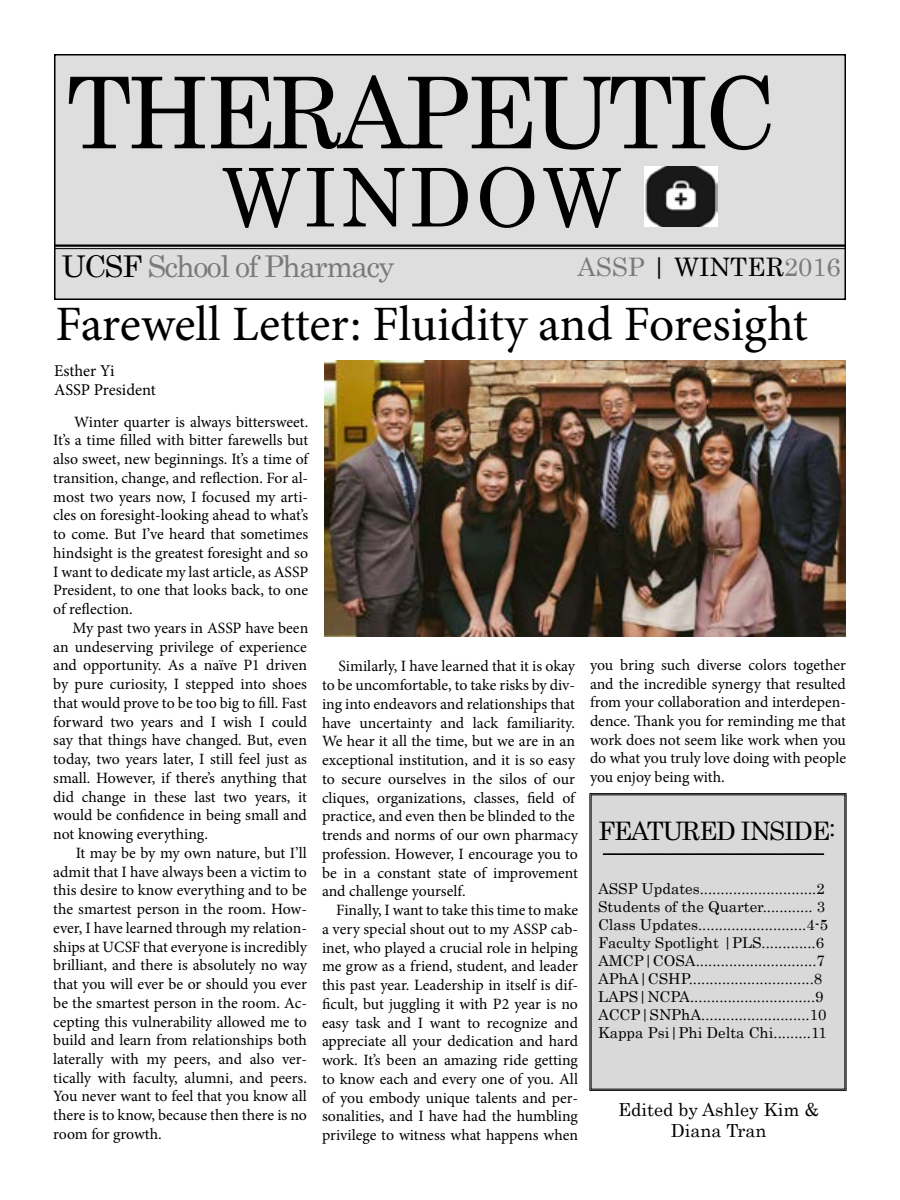
<style>
.page{position:relative;width:900px;height:1200px;background:#fff}
.page>*{position:absolute;margin:0;border:0;box-sizing:border-box;transform-origin:0 0}
.t1{font:99px "Century";letter-spacing:-.05em;color:#000}
.t2{font:81px "Century";letter-spacing:.04em;color:#000}
.t3{font:49.5px "Minion Pro";letter-spacing:-.005em;color:#000}
.t4{font:30px "Century";letter-spacing:-.05em;color:#7a7a7a}
.t5{font:25.5px "Century";color:#7a7a7a}
.t6{font:25.5px "Century";letter-spacing:-.05em;color:#000}
.t7{font:18px/21.6px "Century";color:#000;text-align:center}
.t8{font:16.5px/19.5px "Minion Pro";color:#000}
.t9{font:15.75px/18.8px "Minion Pro";letter-spacing:-.005em;color:#000;text-align:justify}
.t10{font:15px/18px "Century";color:#000}
.s1{color:#000}
</style>
<div class="page">
<div style="left:590px;top:793px;width:256px;height:298px;background:#d9d9d9"></div>
<div style="left:55px;top:55px;width:790px;height:244px;background:#dedede"></div>
<div style="left:54px;top:54px;width:792px;height:246px;border:2px solid #000"></div>
<hr style="left:54px;top:244px;width:792px;height:3px;background:#000">
<hr style="left:54px;top:248px;width:792px;height:1px;background:#000">
<svg style="left:603px;top:853px;width:221px;height:2px"></svg>
<img style="left:644px;top:166px;width:74px;height:60px">
<img style="left:324px;top:360px;width:522px;height:277px">
<h1 class="t1" style="left:66px;top:29px;width:711px">THERAPEUTIC</h1>
<h2 class="t2" style="left:221px;top:129px;width:402px">WINDOW</h2>
<h3 class="t5" style="left:577px;top:245px;width:265px">ASSP <span class="s1">| WINTER</span>2016</h3>
<h3 class="t4" style="left:62px;top:241px;width:335px"><span class="s1">UCSF</span> School of Pharmacy</h3>
<h3 class="t3" style="left:56px;top:292px;width:754px">Farewell Letter: Fluidity and Foresight</h3>
<p class="t8" style="left:54px;top:361px;width:103px">Esther Yi<br>ASSP President</p>
<p class="t9" style="left:53px;top:412px;width:257px;text-indent:21px">Winter quarter is always bittersweet.<br>It’s a time filled with bitter farewells but also sweet, new beginnings. It’s a time of transition, change, and reflection. For al&shy;most two years now, I focused my arti&shy;cles on foresight-looking ahead to what’s to come. But I’ve heard that sometimes hindsight is the greatest foresight and so I want to dedicate my last article, as ASSP President, to one that looks back, to one of reflection.</p>
<p class="t9" style="left:53px;top:619px;width:257px;text-indent:19px">My past two years in ASSP have been an undeserving privilege of experience and opportunity. As a naïve P1 driven by pure curiosity, I stepped into shoes that would prove to be too big to fill. Fast forward two years and I wish I could say that things have changed. But, even today, two years later, I still feel just as small. However, if there’s anything that did change in these last two years, it would be confidence in being small and not knowing everything.</p>
<p class="t9" style="left:53px;top:843px;width:255px;text-indent:23px">It may be by my own nature, but I’ll admit that I have always been a victim to this desire to know everything and to be the smartest person in the room. How&shy;ever, I have learned through my relation&shy;ships at UCSF that everyone is incredibly brilliant, and there is absolutely no way that you will ever be or should you ever be the smartest person in the room. Ac&shy;cepting this vulnerability allowed me to build and learn from relationships both laterally with my peers, and also ver&shy;tically with faculty, alumni, and peers.<br>You never want to feel that you know all there is to know, because then there is no room for growth.</p>
<p class="t9" style="left:322px;top:657px;width:258px;text-align:left;text-indent:17px">Similarly, I have learned that it is okay to be uncomfortable, to take risks by div&shy;ing into endeavors and relationships that have uncertainty and lack familiarity.<br>We hear it all the time, but we are in an exceptional institution, and it is so easy to secure ourselves in the silos of our cliques, organizations, classes, field of practice, and even then be blinded to the trends and norms of our own pharmacy profession. However, I encourage you to be in a constant state of improvement and challenge yourself.</p>
<p class="t9" style="left:322px;top:901px;width:258px;text-indent:14px">Finally, I want to take this time to make a very special shout out to my ASSP cab&shy;inet, who played a crucial role in helping me grow as a friend, student, and leader this past year. Leadership in itself is dif&shy;ficult, but juggling it with P2 year is no easy task and I want to recognize and appreciate all your dedication and hard work. It’s been an amazing ride getting to know each and every one of you. All of you embody unique talents and per&shy;sonalities, and I have had the humbling privilege to witness what happens when</p>
<p class="t9" style="left:590px;top:655px;width:258px">you bring such diverse colors together and the incredible synergy that resulted from your collaboration and interdepen&shy;dence. Thank you for reminding me that work does not seem like work when you do what you truly love doing with people you enjoy being with.</p>
<h3 class="t6" style="left:598px;top:810px;width:239px">FEATURED INSIDE:</h3>
<p class="t10" style="left:598px;top:878px;width:232px">ASSP Updates............................2<br>Students of the Quarter............ 3<br>Class Updates..........................4-5<br>Faculty Spotlight |PLS.............6<br>AMCP|COSA.............................7<br>APhA|CSHP..............................8<br>LAPS|NCPA..............................9<br>ACCP|SNPhA..........................10<br>Kappa Psi|Phi Delta Chi.........11</p>
<p class="t7" style="left:618px;top:1097px;width:203px">Edited by Ashley Kim &amp;<br>Diana Tran</p>
</div>
